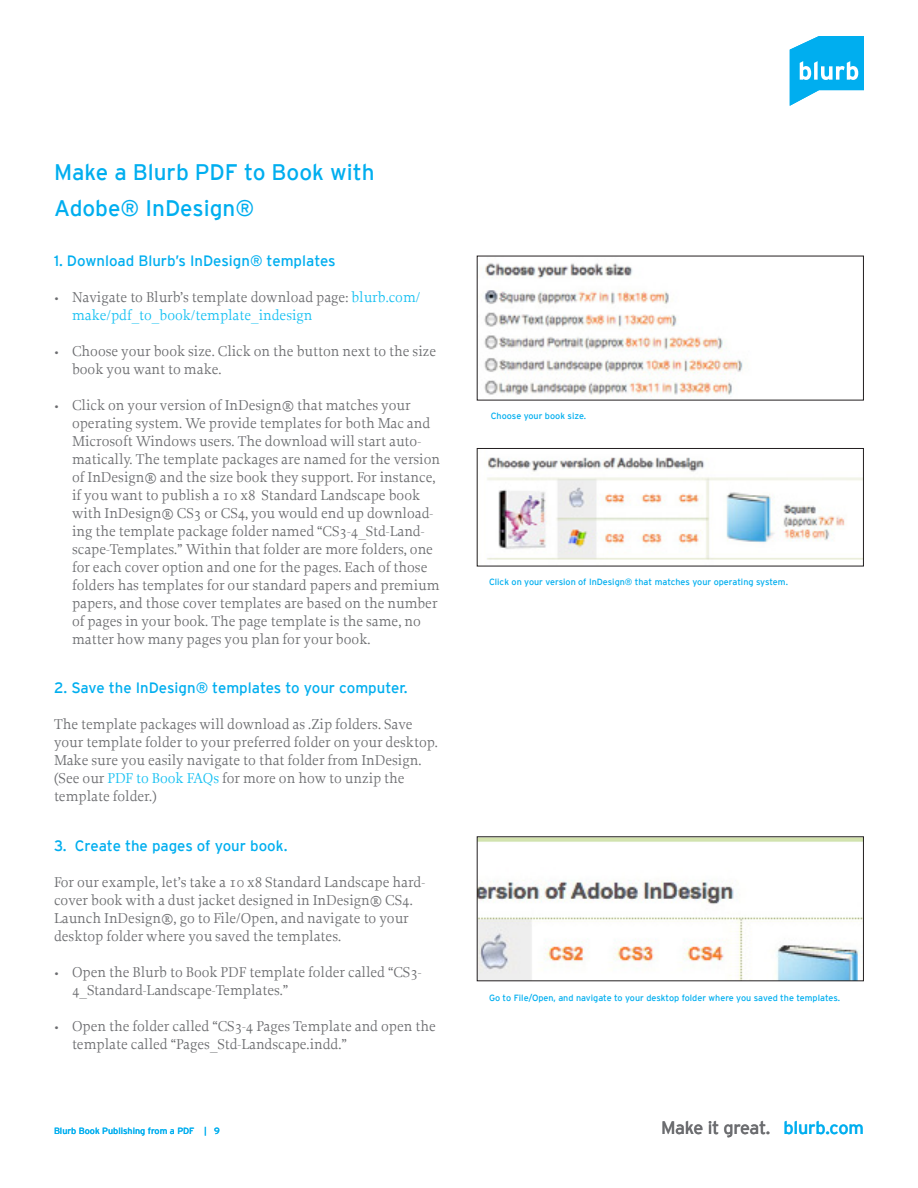
<style>
.page{position:relative;width:918px;height:1188px;background:#fff}
.page>*{position:absolute;margin:0;border:0;box-sizing:border-box;transform-origin:0 0}
._12_point_beneath_pa{font:22.5px/36px "Interstate";color:#00aeef}
.t1{font:18px "Interstate";letter-spacing:-.02em;color:#6c6d70}
._12_point_beneath_he{font:15px/18px "Proforma";color:#6c6d70}
.t2{font:15px/18px "Proforma";color:#15c0f2}
._12_point_beneath_pa-2{font:15px "Interstate";color:#00aeef}
._12_point_beneath_he-2{font:15px "Interstate";color:#00aeef}
.t3{font:9px "Interstate";color:#00aeef}
.s1{color:#6c6d70}
.s2{color:#15c0f2}
.s3{color:#00aeef}
</style>
<div class="page">
<img style="left:484px;top:263px;width:259px;height:135px">
<img style="left:487px;top:457px;width:375px;height:103px">
<div style="left:477px;top:448px;width:387px;height:118px;border:1px solid #231f20"></div>
<img style="left:479px;top:839px;width:383px;height:140px">
<svg style="left:790px;top:36px;width:74px;height:70px"></svg>
<p class="_12_point_beneath_pa" style="left:54px;top:154px;width:322px">Make a Blurb PDF to Book with<br>Adobe® InDesign®</p>
<p class="_12_point_beneath_pa-2" style="left:54px;top:252px;width:283px">1. Download Blurb’s InDesign® templates</p>
<p class="t2" style="left:72px;top:287px;width:350px;text-indent:-18px"><span class="s1">• Navigate to Blurb’s template download page:</span> blurb.com/ make/pdf_to_book/template_indesign</p>
<p class="_12_point_beneath_he" style="left:72px;top:341px;width:366px;text-indent:-18px">• Choose your book size. Click on the button next to the size book you want to make.</p>
<p class="_12_point_beneath_he" style="left:72px;top:395px;width:370px;text-indent:-18px">• Click on your version of InDesign® that matches your operating system. We provide templates for both Mac and Microsoft Windows users. The download will start auto&shy;matically. The template packages are named for the version of InDesign® and the size book they support. For instance, if you want to publish a 10 x8 Standard Landscape book with InDesign® CS3 or CS4, you would end up download&shy;ing the template package folder named “CS3-4_Std-Land&shy;scape-Templates.” Within that folder are more folders, one for each cover option and one for the pages. Each of those folders has templates for our standard papers and premium papers, and those cover templates are based on the number of pages in your book. The page template is the same, no matter how many pages you plan for your book.</p>
<p class="_12_point_beneath_he-2" style="left:54px;top:679px;width:355px">2. Save the InDesign® templates to your computer.</p>
<p class="_12_point_beneath_he" style="left:54px;top:715px;width:386px">The template packages will download as .Zip folders. Save your template folder to your preferred folder on your desktop.<br>Make sure you easily navigate to that folder from InDesign. (See our <span class="s2">PDF to Book FAQs</span> for more on how to unzip the template folder.)</p>
<p class="_12_point_beneath_pa-2" style="left:54px;top:837px;width:235px">3. Create the pages of your book.</p>
<p class="_12_point_beneath_he" style="left:54px;top:872px;width:373px">For our example, let’s take a 10 x8 Standard Landscape hard&shy;cover book with a dust jacket designed in InDesign® CS4.<br>Launch InDesign®, go to File/Open, and navigate to your desktop folder where you saved the templates.</p>
<p class="_12_point_beneath_he" style="left:72px;top:962px;width:351px;text-indent:-18px">• Open the Blurb to Book PDF template folder called “CS3-<br>4_Standard-Landscape-Templates.”</p>
<p class="_12_point_beneath_he" style="left:72px;top:1016px;width:365px;text-indent:-18px">• Open the folder called “CS3-4 Pages Template and open the template called “Pages_Std-Landscape.indd.”</p>
<p class="t3" style="left:54px;top:1126px;width:167px">Blurb Book Publishing from a PDF | 9</p>
<p class="t3" style="left:491px;top:411px;width:97px">Choose your book size.</p>
<p class="t3" style="left:489px;top:577px;width:300px">Click on your version of InDesign® that matches your operating system.</p>
<p class="t3" style="left:489px;top:993px;width:353px">Go to File/Open, and navigate to your desktop folder where you saved the templates.</p>
<p class="t1" style="left:661px;top:1118px;width:204px">Make it great. <span class="s3">blurb.com</span></p>
</div>
